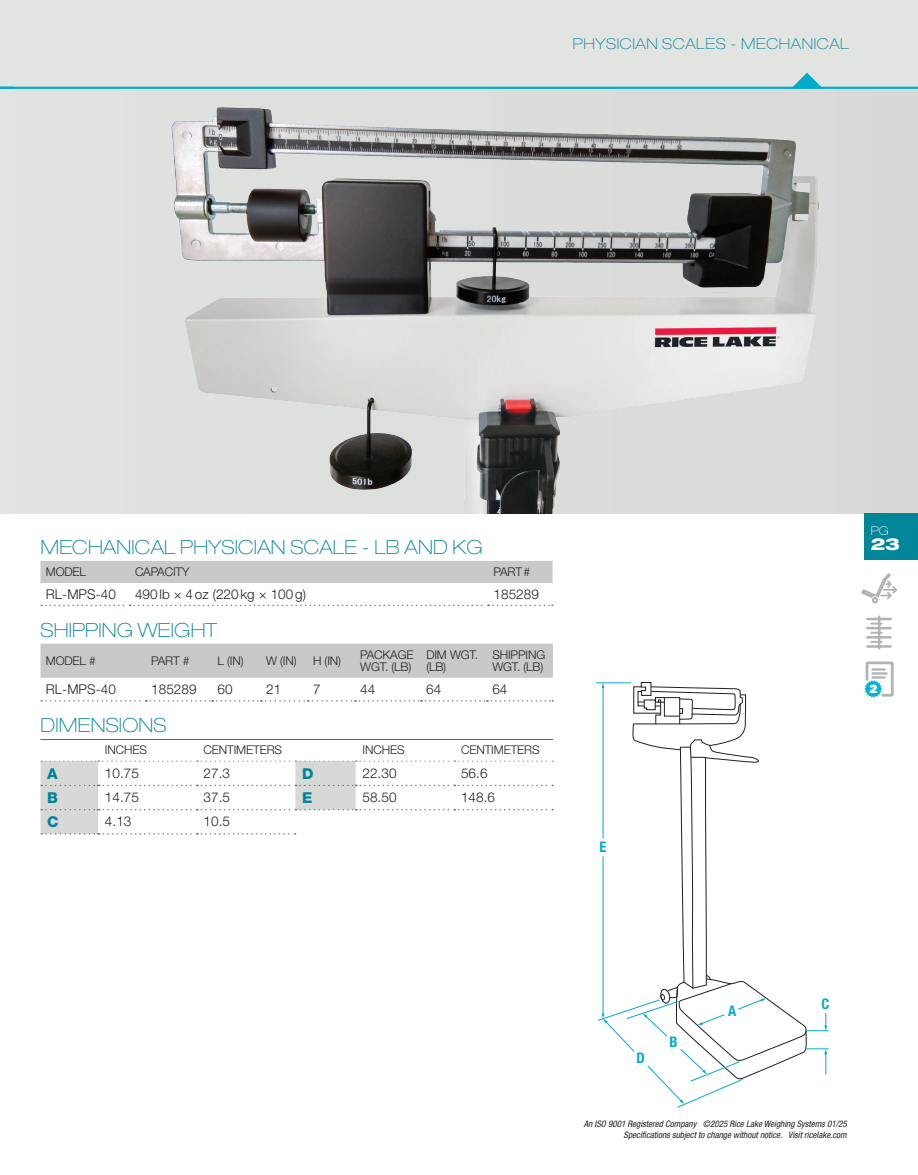
<style>
.page{position:relative;width:918px;height:1175px;background:#fff}
.page>*{position:absolute;margin:0;border:0;box-sizing:border-box;transform-origin:0 0}
.t1{font:100 expanded 19.5px "Helvetica Neue LT Std";letter-spacing:.01em;color:#008599}
.t2{font:800 expanded 16.5px "Helvetica Neue LT Std";color:#fff}
.t3{font:100 expanded 15px "Helvetica Neue LT Std";letter-spacing:.04em;color:#008599}
.t4{font:800 15px "Helvetica Neue LT Std";color:#008599}
.t5{font:700 condensed 14.55px "Helvetica Neue LT Std";color:#00abcd}
.t6{font:300 13.5px "Helvetica Neue LT Std";letter-spacing:.005em;color:#231f20}
.t7{font:300 12px/12px "Helvetica Neue LT Std";letter-spacing:-.01em;color:#231f20}
.t8{font:100 expanded 12px "Helvetica Neue LT Std";color:#fff}
.t9{font:11.25px "Univers LT Std X Black";color:#fff}
.t10{font:italic condensed 9px/10.5px "Helvetica Neue LT Std";color:#231f20;text-align:right}
</style>
<div class="page">
<div style="left:0;top:0;width:918px;height:88px;background:#e2e4e2"></div>
<div style="left:0;top:88px;width:918px;height:425px;background:#dfe1df"></div>
<svg style="left:861px;top:573px;width:36px;height:30px"></svg>
<hr style="left:867px;top:617px;width:24px;height:3px;background:#b1b4b5">
<svg style="left:871px;top:622px;width:11px;height:2px"></svg>
<svg style="left:871px;top:631px;width:11px;height:2px"></svg>
<svg style="left:871px;top:641px;width:11px;height:2px"></svg>
<hr style="left:867px;top:627px;width:24px;height:2px;background:#b1b4b5">
<hr style="left:867px;top:636px;width:24px;height:2px;background:#b1b4b5">
<hr style="left:867px;top:645px;width:24px;height:2px;background:#b1b4b5">
<hr style="left:878px;top:616px;width:2px;height:32px;background:#b1b4b5">
<svg style="left:864px;top:661px;width:30px;height:36px"></svg>
<hr style="left:596px;top:682px;width:35px;height:1px;background:#00abcd">
<svg style="left:597px;top:682px;width:232px;height:425px"></svg>
<img style="left:171px;top:107px;width:648px;height:406px">
<hr style="left:40px;top:739px;width:513px;height:1px;background:#008599">
<div style="left:40px;top:561px;width:513px;height:22px;background:#c8c9c9"></div>
<svg style="left:41px;top:604px;width:512px;height:2px"></svg>
<div style="left:40px;top:643px;width:513px;height:34px;background:#c8c9c9"></div>
<svg style="left:41px;top:700px;width:512px;height:1px"></svg>
<svg style="left:40px;top:760px;width:513px;height:74px"></svg>
<div style="left:864px;top:513px;width:54px;height:47px;background:#008599"></div>
<svg style="left:792px;top:73px;width:30px;height:14px"></svg>
<hr style="left:0;top:87px;width:918px;height:2px;background:#00abcd">
<p class="t3" style="left:573px;top:35px;width:277px">PHYSICIAN SCALES - MECHANICAL</p>
<h1 class="t1" style="left:40px;top:535px;width:444px">MECHANICAL PHYSICIAN SCALE - LB AND KG</h1>
<p class="t7" style="left:46px;top:565px;width:42px">MODEL</p>
<p class="t7" style="left:135px;top:565px;width:56px">CAPACITY</p>
<p class="t7" style="left:494px;top:565px;width:38px">PART#</p>
<p class="t6" style="left:46px;top:585px;width:72px">RL-MPS-40</p>
<p class="t6" style="left:135px;top:585px;width:173px">490lb × 4oz (220kg × 100g)</p>
<p class="t6" style="left:494px;top:585px;width:47px">185289</p>
<h1 class="t1" style="left:40px;top:618px;width:178px">SHIPPING WEIGHT</h1>
<p class="t7" style="left:46px;top:654px;width:51px">MODEL #</p>
<p class="t7" style="left:151px;top:654px;width:40px">PART #</p>
<p class="t7" style="left:218px;top:654px;width:28px">L (IN)</p>
<p class="t7" style="left:266px;top:654px;width:32px">W (IN)</p>
<p class="t7" style="left:313px;top:654px;width:30px">H (IN)</p>
<p class="t7" style="left:360px;top:648px;width:55px">PACKAGE<br>WGT. (LB)</p>
<p class="t7" style="left:426px;top:648px;width:53px">DIM WGT. (LB)</p>
<p class="t7" style="left:492px;top:648px;width:54px">SHIPPING<br>WGT. (LB)</p>
<p class="t6" style="left:46px;top:681px;width:72px">RL-MPS-40</p>
<p class="t6" style="left:151px;top:681px;width:47px">185289</p>
<p class="t6" style="left:218px;top:681px;width:17px">60</p>
<p class="t6" style="left:266px;top:681px;width:17px">21</p>
<p class="t6" style="left:313px;top:681px;width:9px">7</p>
<p class="t6" style="left:360px;top:681px;width:17px">44</p>
<p class="t6" style="left:426px;top:681px;width:17px">64</p>
<p class="t6" style="left:492px;top:681px;width:17px">64</p>
<h1 class="t1" style="left:40px;top:714px;width:127px">DIMENSIONS</h1>
<p class="t7" style="left:105px;top:744px;width:44px">INCHES</p>
<p class="t7" style="left:204px;top:744px;width:80px">CENTIMETERS</p>
<p class="t7" style="left:362px;top:744px;width:44px">INCHES</p>
<p class="t7" style="left:461px;top:744px;width:80px">CENTIMETERS</p>
<p class="t4" style="left:47px;top:764px;width:12px">A</p>
<p class="t6" style="left:105px;top:764px;width:36px">10.75</p>
<p class="t6" style="left:204px;top:764px;width:28px">27.3</p>
<p class="t4" style="left:302px;top:764px;width:13px">D</p>
<p class="t6" style="left:362px;top:764px;width:36px">22.30</p>
<p class="t6" style="left:461px;top:764px;width:28px">56.6</p>
<p class="t4" style="left:47px;top:788px;width:12px">B</p>
<p class="t6" style="left:105px;top:788px;width:36px">14.75</p>
<p class="t6" style="left:204px;top:788px;width:28px">37.5</p>
<p class="t4" style="left:302px;top:788px;width:12px">E</p>
<p class="t6" style="left:362px;top:788px;width:36px">58.50</p>
<p class="t6" style="left:461px;top:788px;width:36px">148.6</p>
<p class="t4" style="left:47px;top:813px;width:13px">C</p>
<p class="t6" style="left:105px;top:813px;width:28px">4.13</p>
<p class="t6" style="left:204px;top:813px;width:28px">10.5</p>
<p class="t5" style="left:600px;top:837px;width:9px">E</p>
<p class="t8" style="left:871px;top:524px;width:20px">PG</p>
<h2 class="t2" style="left:871px;top:534px;width:30px">23</h2>
<p class="t9" style="left:869px;top:681px;width:9px">2</p>
<p class="t5" style="left:637px;top:1049px;width:10px">D</p>
<p class="t5" style="left:670px;top:1032px;width:10px">B</p>
<p class="t5" style="left:728px;top:1001px;width:10px">A</p>
<p class="t5" style="left:821px;top:994px;width:9px">C</p>
<p class="t10" style="left:584px;top:1119px;width:265px">An ISO 9001 Registered Company ©2025 Rice Lake Weighing Systems 01/25<br>Specifications subject to change without notice. Visit ricelake.com</p>
</div>
